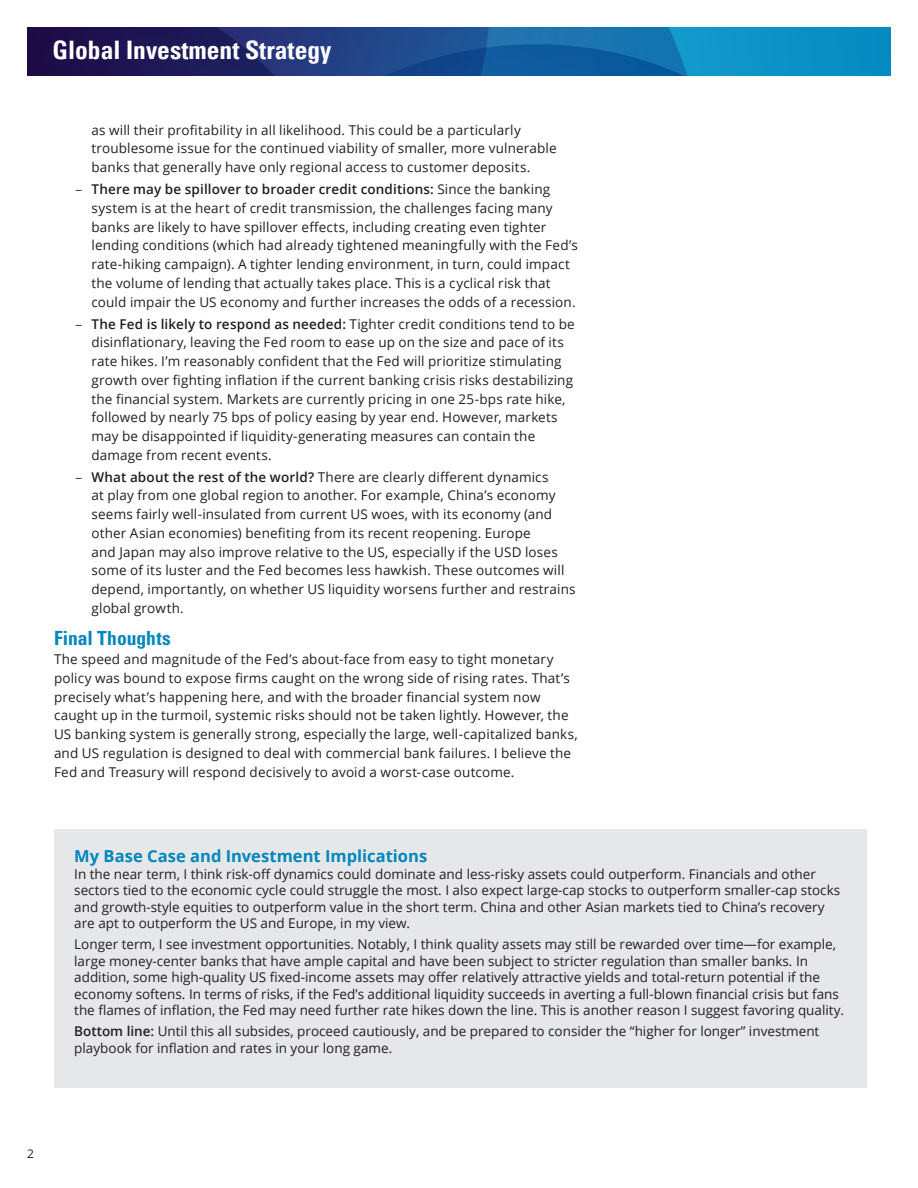
<style>
.page{position:relative;width:918px;height:1188px;background:#fff}
.page>*{position:absolute;margin:0;border:0;box-sizing:border-box;transform-origin:0 0}
.t1{font:700 condensed 25.5px "Univers LT Pro";color:#fff}
.Subhead_1_Black_Pub{font:700 condensed 19.5px "Univers";color:#0086bd}
.Body_copy{font:700 16.5px "Open Sans";color:#0086bd}
.Bullets{font:13.5px/18.8px "Open Sans";letter-spacing:.005em;color:#231f20}
.Body_copy-2{font:13.5px/18.8px "Open Sans";letter-spacing:.01em;color:#231f20}
.t2{font:12px "Open Sans";color:#231f20}
.s1{font-family:"Miller Text"}
.s2{font-weight:600}
</style>
<div class="page">
<div style="left:54px;top:829px;width:812px;height:259px;background:#e6e7e9"></div>
<svg style="left:27px;top:27px;width:864px;height:48px;background:#175290"></svg>
<h1 class="t1" style="left:52px;top:35px;width:281px">Global Investment Strategy</h1>
<p class="Bullets" style="left:92px;top:120px;width:467px">as will their profitability in all likelihood. This could be a particularly troublesome issue for the continued viability of smaller, more vulnerable banks that generally have only regional access to customer deposits.</p>
<p class="Bullets" style="left:92px;top:179px;width:488px;text-indent:-16px"><span class="s1">–</span> <span class="s2">There may be spillover to broader credit conditions:</span> Since the banking system is at the heart of credit transmission, the challenges facing many banks are likely to have spillover effects, including creating even tighter lending conditions (which had already tightened meaningfully with the Fed’s rate-hiking campaign). A tighter lending environment, in turn, could impact the volume of lending that actually takes place. This is a cyclical risk that could impair the US economy and further increases the odds of a recession.</p>
<p class="Bullets" style="left:92px;top:314px;width:485px;text-indent:-16px"><span class="s1">–</span> <span class="s2">The Fed is likely to respond as needed:</span> Tighter credit conditions tend to be disinflationary, leaving the Fed room to ease up on the size and pace of its rate hikes. I’m reasonably confident that the Fed will prioritize stimulating growth over fighting inflation if the current banking crisis risks destabilizing the financial system. Markets are currently pricing in one 25-bps rate hike, followed by nearly 75 bps of policy easing by year end. However, markets may be disappointed if liquidity-generating measures can contain the damage from recent events.</p>
<p class="Bullets" style="left:92px;top:467px;width:486px;text-indent:-16px"><span class="s1">–</span> <span class="s2">What about the rest of the world?</span> There are clearly different dynamics<br>at play from one global region to another. For example, China’s economy seems fairly well-insulated from current US woes, with its economy (and other Asian economies) benefiting from its recent reopening. Europe<br>and Japan may also improve relative to the US, especially if the USD loses some of its luster and the Fed becomes less hawkish. These outcomes will depend, importantly, on whether US liquidity worsens further and restrains global growth.</p>
<p class="Subhead_1_Black_Pub" style="left:54px;top:627px;width:118px">Final Thoughts</p>
<p class="Body_copy-2" style="left:54px;top:650px;width:525px">The speed and magnitude of the Fed’s about-face from easy to tight monetary policy was bound to expose firms caught on the wrong side of rising rates. That’s precisely what’s happening here, and with the broader financial system now caught up in the turmoil, systemic risks should not be taken lightly. However, the US banking system is generally strong, especially the large, well-capitalized banks, and US regulation is designed to deal with commercial bank failures. I believe the Fed and Treasury will respond decisively to avoid a worst-case outcome.</p>
<p class="Body_copy" style="left:74px;top:845px;width:354px">My Base Case and Investment Implications</p>
<p class="Bullets" style="left:74px;top:865px;width:767px;line-height:16.5px">In the near term, I think risk-off dynamics could dominate and less-risky assets could outperform. Financials and other sectors tied to the economic cycle could struggle the most. I also expect large-cap stocks to outperform smaller-cap stocks and growth-style equities to outperform value in the short term. China and other Asian markets tied to China’s recovery are apt to outperform the US and Europe, in my view.</p>
<p class="Bullets" style="left:74px;top:936px;width:771px;line-height:16.5px">Longer term, I see investment opportunities. Notably, I think quality assets may still be rewarded over time—for example, large money-center banks that have ample capital and have been subject to stricter regulation than smaller banks. In addition, some high-quality US fixed-income assets may offer relatively attractive yields and total-return potential if the economy softens. In terms of risks, if the Fed’s additional liquidity succeeds in averting a full-blown financial crisis but fans the flames of inflation, the Fed may need further rate hikes down the line. This is another reason I suggest favoring quality.</p>
<p class="Bullets" style="left:74px;top:1023px;width:747px;line-height:16.5px"><span class="s2">Bottom line:</span> Until this all subsides, proceed cautiously, and be prepared to consider the “higher for longer” investment playbook for inflation and rates in your long game.</p>
<p class="t2" style="left:27px;top:1145px;width:8px">2</p>
</div>
